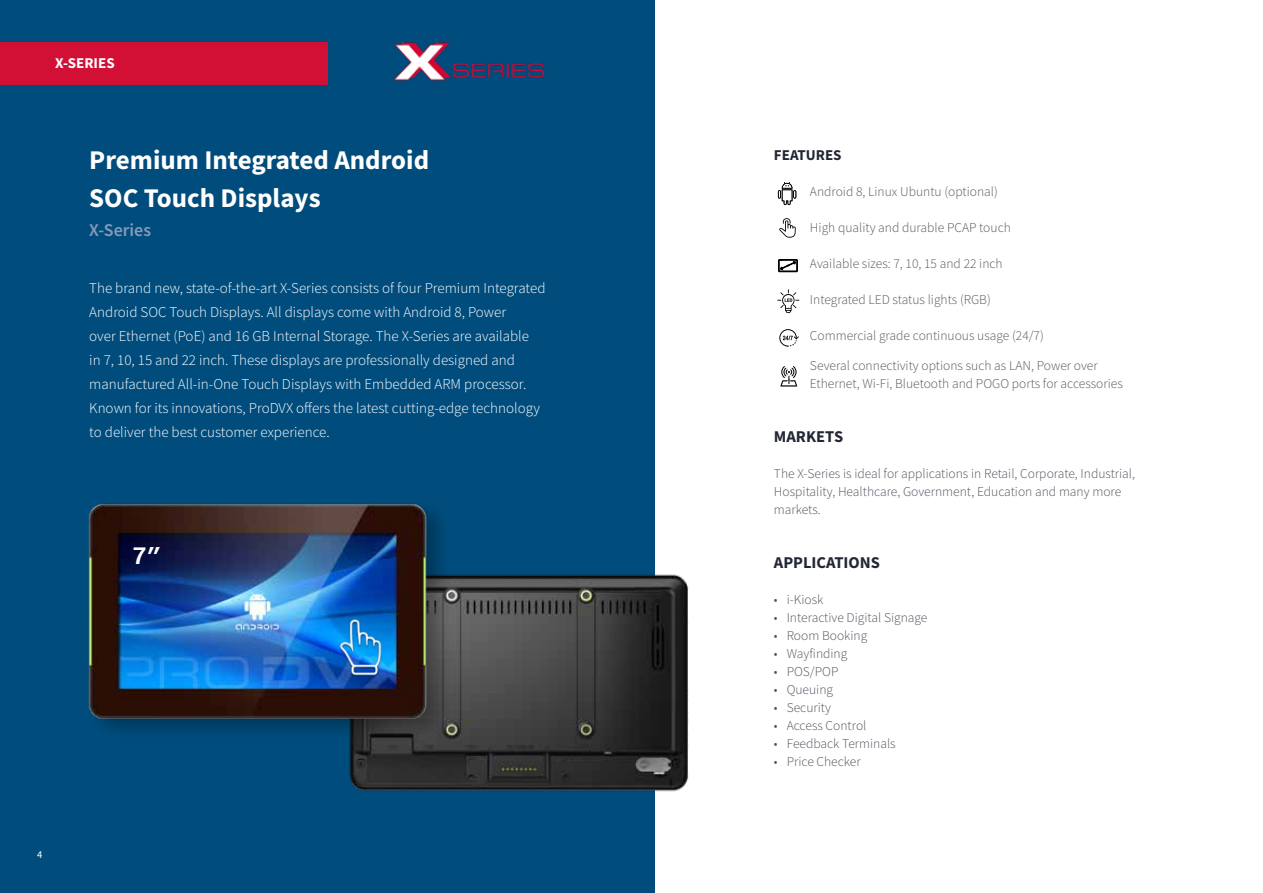
<style>
.page{position:relative;width:1263px;height:893px;background:#fff}
.page>*{position:absolute;margin:0;border:0;box-sizing:border-box;transform-origin:0 0}
.t1{font:700 27px/38.4px "Source Sans Pro";color:#fff}
.t2{font:700 23.55px "Helvetica";color:#fff}
.t3{font:600 18px "Source Sans Pro";color:#8999b9}
.t4{font:700 16.5px "Source Sans Pro";color:#232635}
.t5{font:300 15px/24px "Source Sans Pro";color:#fff}
.t6{font:700 15px "Source Sans Pro";color:#232635}
.t7{font:700 15px "Source Sans Pro";color:#fff}
.t8{font:300 13.5px/18px "Source Sans Pro";color:#575756}
.t9{font:300 13.5px/18px "Source Sans Pro";color:#545260}
.t10{font:10.5px "Source Sans Pro";color:#fff}
</style>
<div class="page">
<div style="left:0;top:0;width:655px;height:893px;background:#004d7d"></div>
<svg style="left:778px;top:182px;width:18px;height:23px"></svg>
<svg style="left:779px;top:218px;width:17px;height:20px"></svg>
<svg style="left:778px;top:259px;width:20px;height:13px"></svg>
<svg style="left:777px;top:289px;width:22px;height:24px"></svg>
<svg style="left:779px;top:329px;width:20px;height:18px"></svg>
<svg style="left:780px;top:366px;width:17px;height:20px"></svg>
<div style="left:0;top:43px;width:327px;height:42px;background:#d21035"></div>
<img style="left:353px;top:574px;width:336px;height:218px">
<img style="left:88px;top:503px;width:375px;height:282px">
<img style="left:393px;top:42px;width:152px;height:39px">
<img style="left:333px;top:617px;width:62px;height:64px">
<p class="t7" style="left:55px;top:53px;width:61px">X-SERIES</p>
<h1 class="t1" style="left:89px;top:141px;width:341px">Premium Integrated Android<br>SOC Touch Displays</h1>
<p class="t3" style="left:89px;top:218px;width:63px">X-Series</p>
<p class="t5" style="left:89px;top:276px;width:458px">The brand new, state-of-the-art X-Series consists of four Premium Integrated Android SOC Touch Displays. All displays come with Android 8, Power<br>over Ethernet (PoE) and 16 GB Internal Storage. The X-Series are available<br>in 7, 10, 15 and 22 inch. These displays are professionally designed and manufactured All-in-One Touch Displays with Embedded ARM processor.<br>Known for its innovations, ProDVX offers the latest cutting-edge technology to deliver the best customer experience.</p>
<h2 class="t2" style="left:133px;top:537px;width:29px">7″</h2>
<p class="t10" style="left:37px;top:848px;width:7px">4</p>
<p class="t6" style="left:774px;top:145px;width:69px">FEATURES</p>
<p class="t8" style="left:810px;top:183px;width:189px">Android 8, Linux Ubuntu (optional)</p>
<p class="t8" style="left:810px;top:219px;width:202px">High quality and durable PCAP touch</p>
<p class="t8" style="left:810px;top:255px;width:194px">Available sizes: 7, 10, 15 and 22 inch</p>
<p class="t8" style="left:810px;top:291px;width:182px">Integrated LED status lights (RGB)</p>
<p class="t8" style="left:810px;top:327px;width:235px">Commercial grade continuous usage (24/7)</p>
<p class="t8" style="left:810px;top:357px;width:314px">Several connectivity options such as LAN, Power over<br>Ethernet, Wi-Fi, Bluetooth and POGO ports for accessories</p>
<p class="t4" style="left:774px;top:425px;width:71px">MARKETS</p>
<p class="t9" style="left:774px;top:465px;width:363px">The X-Series is ideal for applications in Retail, Corporate, Industrial,<br>Hospitality, Healthcare, Government, Education and many more markets.</p>
<p class="t4" style="left:774px;top:551px;width:108px">APPLICATIONS</p>
<p class="t9" style="left:774px;top:591px;width:51px">• i-Kiosk</p>
<p class="t9" style="left:774px;top:609px;width:155px">• Interactive Digital Signage</p>
<p class="t9" style="left:774px;top:627px;width:95px">• Room Booking</p>
<p class="t9" style="left:774px;top:645px;width:75px">• Wayfinding</p>
<p class="t9" style="left:774px;top:663px;width:66px">• POS/POP</p>
<p class="t9" style="left:774px;top:681px;width:61px">• Queuing</p>
<p class="t9" style="left:774px;top:699px;width:58px">• Security</p>
<p class="t9" style="left:774px;top:717px;width:94px">• Access Control</p>
<p class="t9" style="left:774px;top:735px;width:123px">• Feedback Terminals</p>
<p class="t9" style="left:774px;top:753px;width:88px">• Price Checker</p>
</div>
